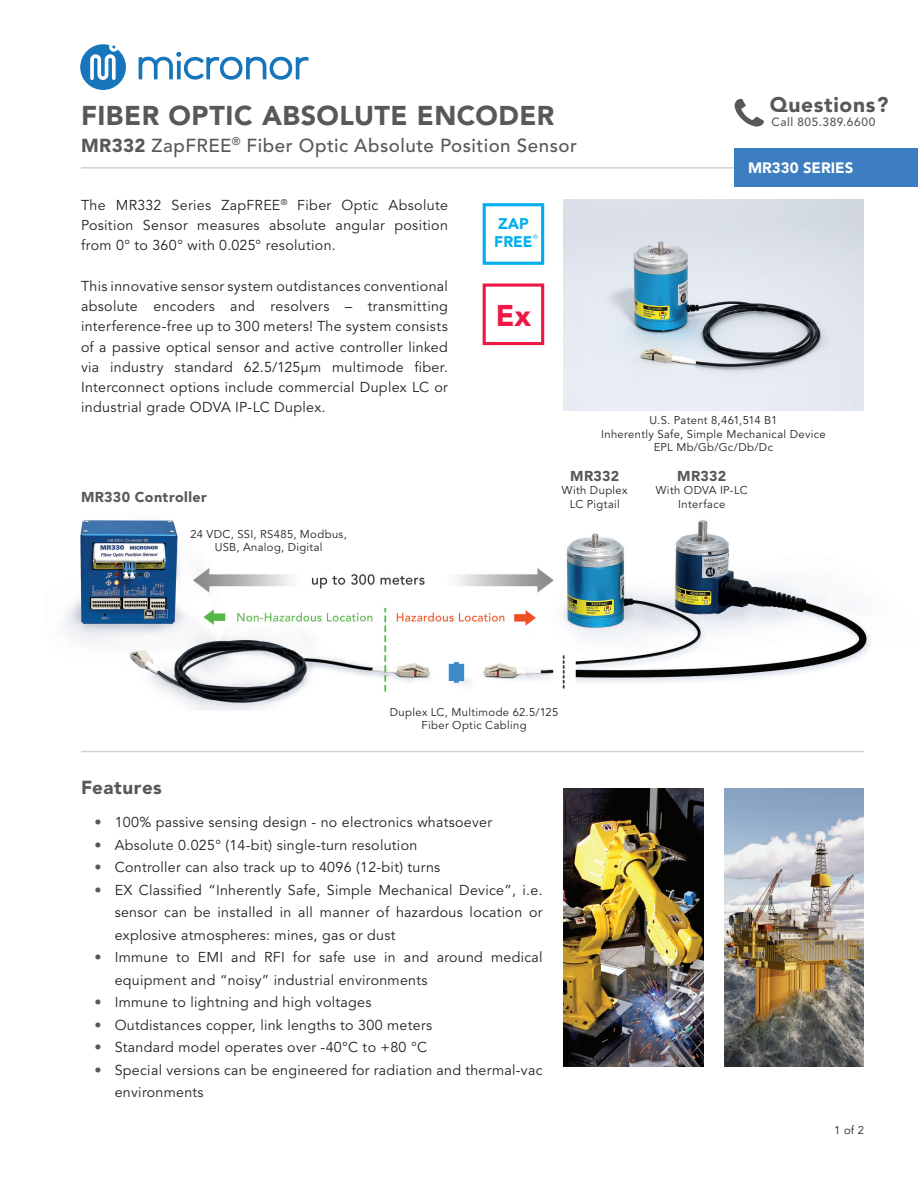
<style>
.page{position:relative;width:918px;height:1188px;background:#fff}
.page>*{position:absolute;margin:0;border:0;box-sizing:border-box;transform-origin:0 0}
.t1{font:900 29.7px "Avenir LT Std";color:#ed1845}
.PageTitle{font:900 27px "Avenir LT Std";letter-spacing:.02em;color:#57585a}
.ChapterTitle{font:900 21px "Avenir LT Std";letter-spacing:.03em;color:#57585a}
.SubTitle{font:500 18.75px "Avenir LT Std";letter-spacing:.025em;color:#57585a}
.SubTitle-2{font:900 18.75px "Avenir LT Std";letter-spacing:.025em;color:#57585a}
.t2{font:900 15.3px "Avenir LT Std";color:#00aeef}
.t3{font:900 15px "Avenir LT Std";color:#fff}
.Body_Text{font:14.25px/20.2px "Avenir LT Std";letter-spacing:.02em;color:#231f20;text-align:justify}
.Body_Text-2{font:900 14.25px "Avenir LT Std";letter-spacing:.025em;color:#57585a}
.ChapterTitle-2{font:500 11.85px "Avenir LT Std";letter-spacing:.05em;color:#57585a}
.Small_Text{font:11.25px/13.5px "Avenir LT Std";letter-spacing:.03em;color:#231f20;text-align:center}
.t4{font:6.3px "Avenir LT Std";color:#00aeef}
.s1{font-weight:900}
.s2{color:#57585a}
</style>
<div class="page">
<svg style="left:80px;top:44px;width:46px;height:46px"></svg>
<svg style="left:139px;top:52px;width:170px;height:28px"></svg>
<img style="left:65px;top:520px;width:806px;height:191px">
<hr style="left:81px;top:167px;width:783px;height:2px;background:#d1d2d4">
<div style="left:735px;top:149px;width:183px;height:38px;background:#3c7ec1"></div>
<div style="left:483px;top:203px;width:61px;height:62px;border:3px solid #00aeef"></div>
<hr style="left:81px;top:751px;width:783px;height:1px;background:#d1d2d4">
<img style="left:564px;top:199px;width:300px;height:212px">
<img style="left:564px;top:788px;width:139px;height:278px">
<img style="left:724px;top:788px;width:140px;height:278px">
<svg style="left:735px;top:99px;width:29px;height:28px"></svg>
<div style="left:483px;top:284px;width:61px;height:61px;border:3px solid #ed1845"></div>
<p class="PageTitle" style="left:81px;top:99px;width:475px">FIBER OPTIC ABSOLUTE ENCODER</p>
<p class="SubTitle" style="left:81px;top:134px;width:498px"><span class="s1">MR332</span> ZapFREE<sup>®</sup> Fiber Optic Absolute Position Sensor</p>
<p class="Body_Text" style="left:81px;top:195px;width:368px">The MR332 Series ZapFREE<sup>®</sup> Fiber Optic Absolute Position Sensor measures absolute angular position from 0° to 360° with 0.025° resolution.</p>
<p class="Body_Text" style="left:81px;top:276px;width:368px">This innovative sensor system outdistances conventional absolute encoders and resolvers – transmitting interference-free up to 300 meters! The system consists of a passive optical sensor and active controller linked via industry standard 62.5/125μm multimode fiber.<br>Interconnect options include commercial Duplex LC or industrial grade ODVA IP-LC Duplex.</p>
<p class="t2" style="left:498px;top:215px;width:32px">ZAP</p>
<p class="t2" style="left:494px;top:232px;width:40px">FREE</p>
<p class="t4" style="left:533px;top:233px;width:7px">®</p>
<p class="t1" style="left:496px;top:298px;width:37px">Ex</p>
<p class="ChapterTitle" style="left:770px;top:92px;width:120px">Questions?</p>
<p class="ChapterTitle-2" style="left:772px;top:115px;width:105px">Call 805.389.6600</p>
<p class="t3" style="left:748px;top:159px;width:107px">MR330 SERIES</p>
<p class="Small_Text" style="left:650px;top:414px;width:129px">U.S. Patent 8,461,514 B1</p>
<p class="Small_Text" style="left:601px;top:427px;width:226px">Inherently Safe, Simple Mechanical Device</p>
<p class="Small_Text" style="left:654px;top:441px;width:121px">EPL Mb/Gb/Gc/Db/Dc</p>
<p class="Body_Text-2" style="left:81px;top:488px;width:127px">MR330 Controller</p>
<p class="Small_Text" style="left:191px;top:527px;width:158px">24 VDC, SSI, RS485, Modbus,<br>USB, Analog, Digital</p>
<p class="Body_Text-2" style="left:570px;top:467px;width:51px">MR332</p>
<p class="Small_Text" style="left:562px;top:484px;width:67px">With Duplex<br>LC Pigtail</p>
<p class="Body_Text-2" style="left:677px;top:467px;width:51px">MR332</p>
<p class="Small_Text" style="left:656px;top:484px;width:93px">With ODVA IP-LC</p>
<p class="Small_Text" style="left:678px;top:497px;width:49px">Interface</p>
<p class="Small_Text" style="left:390px;top:705px;width:170px">Duplex LC, Multimode 62.5/125</p>
<p class="Small_Text" style="left:421px;top:719px;width:107px">Fiber Optic Cabling</p>
<p class="SubTitle-2" style="left:81px;top:776px;width:82px">Features</p>
<p class="Body_Text" style="left:94px;top:813px;width:399px"><span class="s2">•</span> 100% passive sensing design - no electronics whatsoever</p>
<p class="Body_Text" style="left:94px;top:835px;width:324px"><span class="s2">•</span> Absolute 0.025° (14-bit) single-turn resolution</p>
<p class="Body_Text" style="left:94px;top:858px;width:347px"><span class="s2">•</span> Controller can also track up to 4096 (12-bit) turns</p>
<p class="Body_Text" style="left:115px;top:879px;width:429px;line-height:22.5px;text-indent:-20px"><span class="s2">•</span> EX Classified “Inherently Safe, Simple Mechanical Device”, i.e. sensor can be installed in all manner of hazardous location or explosive atmospheres: mines, gas or dust</p>
<p class="Body_Text" style="left:115px;top:946px;width:429px;line-height:22.5px;text-indent:-20px"><span class="s2">•</span> Immune to EMI and RFI for safe use in and around medical equipment and “noisy” industrial environments</p>
<p class="Body_Text" style="left:94px;top:993px;width:279px"><span class="s2">•</span> Immune to lightning and high voltages</p>
<p class="Body_Text" style="left:94px;top:1015px;width:339px"><span class="s2">•</span> Outdistances copper, link lengths to 300 meters</p>
<p class="Body_Text" style="left:94px;top:1038px;width:334px"><span class="s2">•</span> Standard model operates over -40°C to +80 °C</p>
<p class="Body_Text" style="left:115px;top:1059px;width:429px;line-height:22.5px;text-indent:-20px"><span class="s2">•</span> Special versions can be engineered for radiation and thermal-vac environments</p>
<p class="Small_Text" style="left:834px;top:1124px;width:31px">1 of 2</p>
</div>
